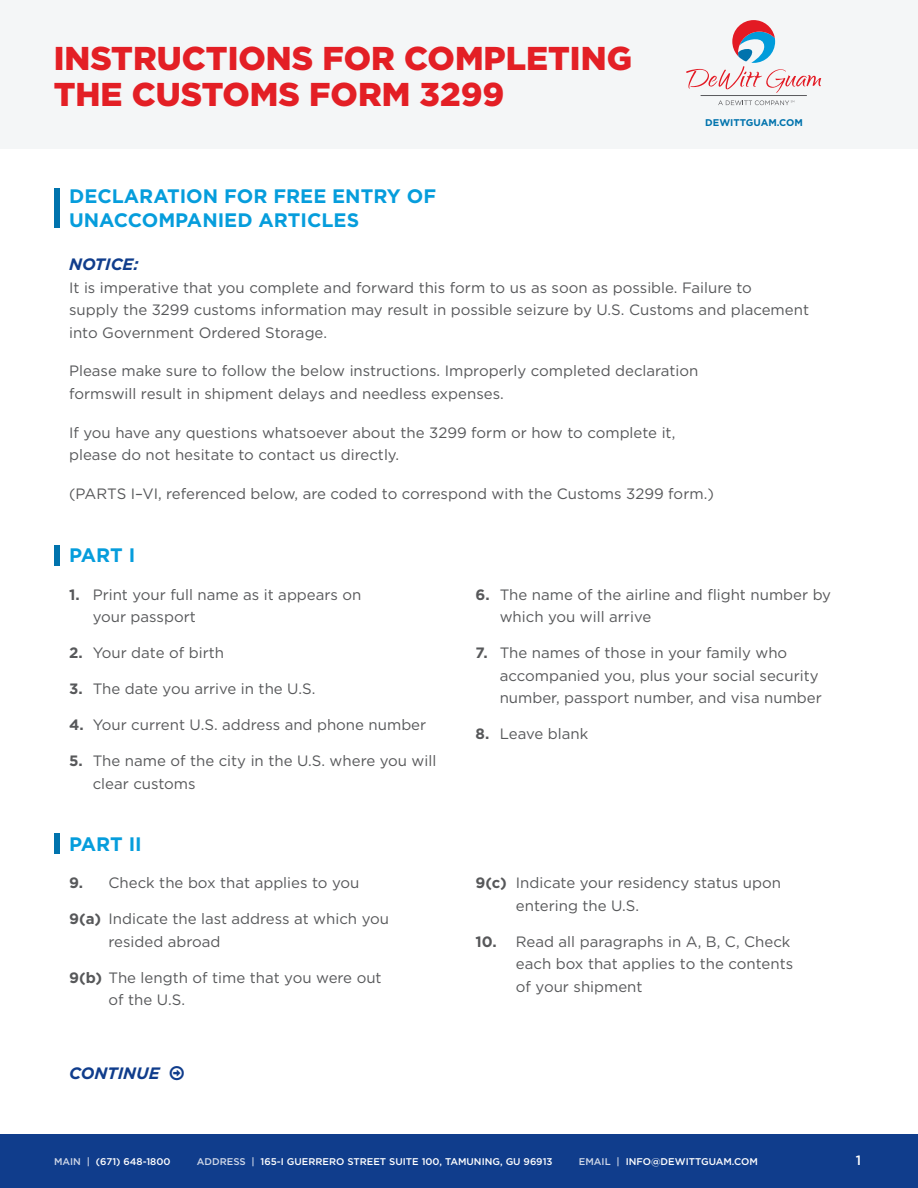
<style>
.page{position:relative;width:918px;height:1188px;background:#fff}
.page>*{position:absolute;margin:0;border:0;box-sizing:border-box;transform-origin:0 0}
.t1{font:900 33px/36px "Gotham HTF";color:#e31f25}
.back-list{font:700 19.5px/23.4px "Gotham HTF";color:#069ddc}
.t2{font:italic 700 16.5px "Gotham HTF";color:#103d8c}
.Main_Copy{font:15px/22.5px "Gotham HTF";color:#57585a}
.Main_Copy-2{font:700 15px "Gotham HTF";color:#57585a}
.back-list-2{font:500 13.5px "Gotham HTF";color:#fff}
.t3{font:500 9.75px "Gotham HTF";color:#fff}
.back-list-3{font:700 9.75px "Gotham HTF";color:#0073ad}
.s1{font-weight:700}
.s2{color:#d0d8e8}
</style>
<div class="page">
<div style="left:0;top:0;width:918px;height:148px;background:#f4f6f7"></div>
<hr style="left:701px;top:95px;width:106px;height:1px;background:#59595c">
<svg style="left:686px;top:20px;width:135px;height:73px"></svg>
<svg style="left:718px;top:100px;width:76px;height:5px"></svg>
<div style="left:0;top:1134px;width:918px;height:54px;background:#103d8c"></div>
<div style="left:54px;top:188px;width:5px;height:40px;background:#0073ad"></div>
<div style="left:54px;top:545px;width:5px;height:20px;background:#0073ad"></div>
<div style="left:54px;top:833px;width:5px;height:21px;background:#0073ad"></div>
<p class="t1" style="left:54px;top:39px;width:580px">INSTRUCTIONS FOR COMPLETING<br>THE CUSTOMS FORM 3299</p>
<p class="back-list-3" style="left:705px;top:117px;width:99px">DEWITTGUAM.COM</p>
<p class="back-list" style="left:69px;top:184px;width:369px">DECLARATION FOR FREE ENTRY OF<br>UNACCOMPANIED ARTICLES</p>
<p class="t2" style="left:69px;top:255px;width:71px">NOTICE:</p>
<p class="Main_Copy" style="left:69px;top:276px;width:741px">It is imperative that you complete and forward this form to us as soon as possible. Failure to<br>supply the 3299 customs information may result in possible seizure by U.S. Customs and placement into Government Ordered Storage.</p>
<p class="Main_Copy" style="left:69px;top:360px;width:631px">Please make sure to follow the below instructions. Improperly completed declaration formswill result in shipment delays and needless expenses.</p>
<p class="Main_Copy" style="left:69px;top:421px;width:608px">If you have any questions whatsoever about the 3299 form or how to complete it, please do not hesitate to contact us directly.</p>
<p class="Main_Copy" style="left:69px;top:482px;width:646px">(PARTS I–VI, referenced below, are coded to correspond with the Customs 3299 form.)</p>
<p class="back-list" style="left:69px;top:543px;width:68px">PART I</p>
<p class="Main_Copy-2" style="left:69px;top:586px;width:12px">1.</p>
<p class="Main_Copy-2" style="left:69px;top:644px;width:15px">2.</p>
<p class="Main_Copy-2" style="left:69px;top:680px;width:15px">3.</p>
<p class="Main_Copy-2" style="left:69px;top:716px;width:16px">4.</p>
<p class="Main_Copy-2" style="left:69px;top:752px;width:15px">5.</p>
<p class="Main_Copy" style="left:93px;top:583px;width:270px">Print your full name as it appears on your passport</p>
<p class="Main_Copy" style="left:93px;top:641px;width:133px">Your date of birth</p>
<p class="Main_Copy" style="left:93px;top:677px;width:224px">The date you arrive in the U.S.</p>
<p class="Main_Copy" style="left:93px;top:713px;width:335px">Your current U.S. address and phone number</p>
<p class="Main_Copy" style="left:93px;top:749px;width:345px">The name of the city in the U.S. where you will clear customs</p>
<p class="back-list" style="left:69px;top:832px;width:74px">PART II</p>
<p class="Main_Copy-2" style="left:69px;top:874px;width:16px">9.</p>
<p class="Main_Copy-2" style="left:69px;top:910px;width:34px">9(a)</p>
<p class="Main_Copy" style="left:109px;top:871px;width:252px">Check the box that applies to you</p>
<p class="Main_Copy" style="left:109px;top:907px;width:282px">Indicate the last address at which you resided abroad</p>
<p class="Main_Copy" style="left:69px;top:966px;width:314px"><span class="s1">9(b)</span> The length of time that you were out</p>
<p class="Main_Copy" style="left:109px;top:988px;width:78px">of the U.S.</p>
<p class="t2" style="left:69px;top:1063px;width:92px">CONTINUE</p>
<p class="Main_Copy-2" style="left:476px;top:586px;width:16px">6.</p>
<p class="Main_Copy-2" style="left:476px;top:644px;width:14px">7.</p>
<p class="Main_Copy-2" style="left:476px;top:725px;width:15px">8.</p>
<p class="Main_Copy" style="left:500px;top:583px;width:333px">The name of the airline and flight number by which you will arrive</p>
<p class="Main_Copy" style="left:500px;top:641px;width:324px">The names of those in your family who accompanied you, plus your social security number, passport number, and visa number</p>
<p class="Main_Copy" style="left:500px;top:722px;width:90px">Leave blank</p>
<p class="Main_Copy-2" style="left:476px;top:874px;width:33px">9(c)</p>
<p class="Main_Copy-2" style="left:476px;top:933px;width:23px">10.</p>
<p class="Main_Copy" style="left:516px;top:871px;width:267px">Indicate your residency status upon entering the U.S.</p>
<p class="Main_Copy" style="left:516px;top:930px;width:279px">Read all paragraphs in A, B, C, Check each box that applies to the contents of your shipment</p>
<p class="t3" style="left:54px;top:1156px;width:118px"><span class="s2">MAIN |</span> (671) 648-1800</p>
<p class="t3" style="left:197px;top:1156px;width:357px"><span class="s2">ADDRESS |</span> 165-I GUERRERO STREET SUITE 100, TAMUNING, GU 96913</p>
<p class="t3" style="left:579px;top:1156px;width:181px"><span class="s2">EMAIL |</span> INFO@DEWITTGUAM.COM</p>
<p class="back-list-2" style="left:856px;top:1153px;width:7px">1</p>
</div>
